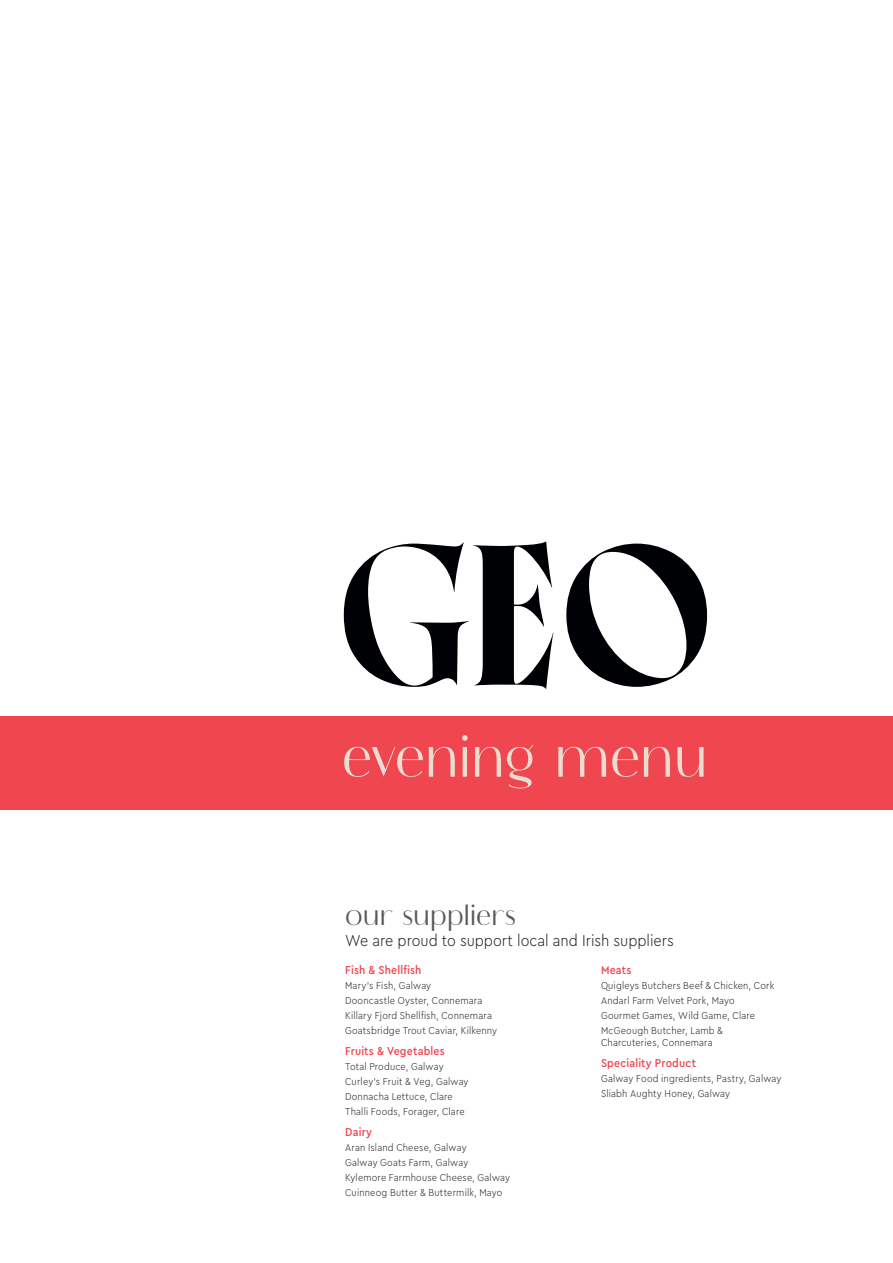
<style>
.page{position:relative;width:893px;height:1263px;background:#fff}
.page>*{position:absolute;margin:0;border:0;box-sizing:border-box;transform-origin:0 0}
.t1{font:59.25px "Flatline Sans";letter-spacing:-.02em;color:#e8ddd0}
.t2{font:29.25px "Flatline Sans";letter-spacing:-.015em;color:#58595b}
.t3{font:300 16.5px "Cera Compact Pro";letter-spacing:-.005em;color:#231f20}
.t4{font:500 12px "Cera Compact Pro";letter-spacing:.015em;color:#ef4650}
.t5{font:300 10.5px/15px "Cera Compact Pro";letter-spacing:.015em;color:#231f20}
</style>
<div class="page">
<div style="left:0;top:717px;width:893px;height:93px;background:#ef4650"></div>
<svg style="left:344px;top:541px;width:209px;height:148px"></svg>
<svg style="left:566px;top:544px;width:141px;height:143px"></svg>
<h1 class="t1" style="left:342px;top:722px;width:368px">evening menu</h1>
<h2 class="t2" style="left:345px;top:897px;width:172px">our suppliers</h2>
<h3 class="t3" style="left:345px;top:929px;width:330px">We are proud to support local and Irish suppliers</h3>
<p class="t4" style="left:345px;top:962px;width:78px">Fish &amp; Shellfish</p>
<p class="t5" style="left:345px;top:977px;width:154px">Mary’s Fish, Galway<br>Dooncastle Oyster, Connemara<br>Killary Fjord Shellfish, Connemara<br>Goatsbridge Trout Caviar, Kilkenny</p>
<p class="t4" style="left:345px;top:1043px;width:101px">Fruits &amp; Vegetables</p>
<p class="t5" style="left:345px;top:1058px;width:125px">Total Produce, Galway<br>Curley’s Fruit &amp; Veg, Galway<br>Donnacha Lettuce, Clare<br>Thalli Foods, Forager, Clare</p>
<p class="t4" style="left:345px;top:1124px;width:29px">Dairy</p>
<p class="t5" style="left:345px;top:1139px;width:167px">Aran Island Cheese, Galway<br>Galway Goats Farm, Galway<br>Kylemore Farmhouse Cheese, Galway<br>Cuinneog Butter &amp; Buttermilk, Mayo</p>
<p class="t4" style="left:601px;top:962px;width:32px">Meats</p>
<p class="t5" style="left:601px;top:977px;width:175px">Quigleys Butchers Beef &amp; Chicken, Cork<br>Andarl Farm Velvet Pork, Mayo<br>Gourmet Games, Wild Game, Clare<br>McGeough Butcher, Lamb &amp;</p>
<p class="t5" style="left:601px;top:1034px;width:113px">Charcuteries, Connemara</p>
<p class="t4" style="left:601px;top:1055px;width:96px">Speciality Product</p>
<p class="t5" style="left:601px;top:1070px;width:182px">Galway Food ingredients, Pastry, Galway<br>Sliabh Aughty Honey, Galway</p>
</div>
